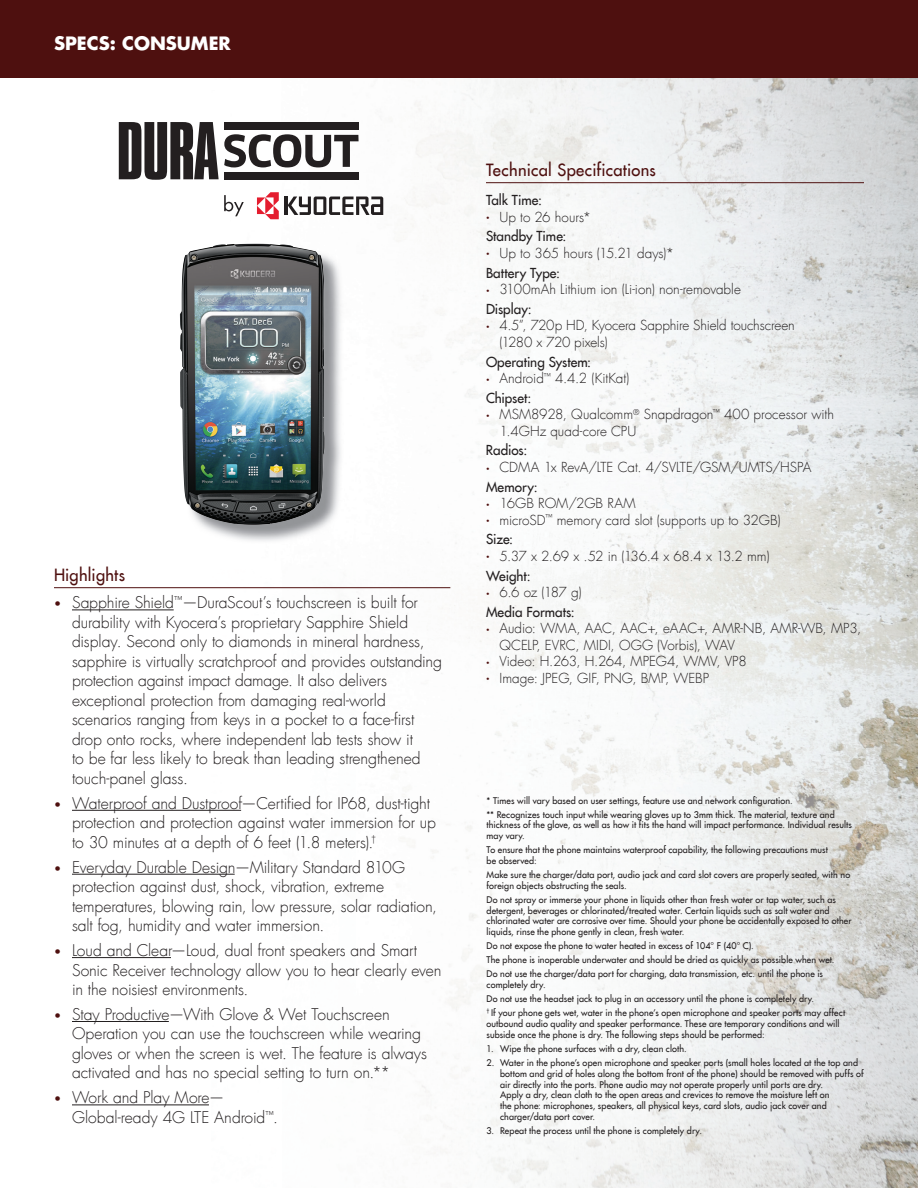
<style>
.page{position:relative;width:918px;height:1188px;background:#fff}
.page>*{position:absolute;margin:0;border:0;box-sizing:border-box;transform-origin:0 0}
.t1{font:700 18px "Futura LT";color:#fff}
.t2{font:16.5px "Futura LT";letter-spacing:.015em;color:#4e100f}
.t3{font:300 15.75px/19.5px "Futura LT";letter-spacing:-.01em;color:#231f20}
.t4{font:300 13.5px/19.8px "Futura LT";color:#231f20}
.t5{font:13.5px/19.8px "Futura LT";color:#231f20}
.t6{font:300 13.5px/19.8px "Futura LT";letter-spacing:-.02em;color:#231f20}
.t7{font:9px/10.8px "Futura LT";letter-spacing:.015em;color:#231f20}
.s1{font-weight:400;font-size:12px;color:#4e100f}
.s2{font-weight:400;font-size:6px;color:#4e100f}
.s3{font-weight:400}
.s4{font-size:6px;color:#4e100f}
.s5{font-weight:300}
</style>
<div class="page">
<img style="left:102px;top:570px;width:816px;height:618px">
<img style="left:455px;top:518px;width:463px;height:52px">
<img style="left:235px;top:78px;width:377px;height:182px">
<img style="left:415px;top:260px;width:197px;height:257px">
<img style="left:612px;top:78px;width:306px;height:440px">
<div style="left:0;top:0;width:918px;height:78px;background:#4e100f"></div>
<hr style="left:486px;top:182px;width:378px;height:1px;background:#4e100f">
<img style="left:182px;top:246px;width:162px;height:295px">
<img style="left:180px;top:244px;width:74px;height:162px">
<hr style="left:54px;top:587px;width:396px;height:1px;background:#4e100f">
<hr style="left:72px;top:610px;width:102px;height:1px;background:#231f20">
<hr style="left:72px;top:810px;width:169px;height:1px;background:#231f20">
<hr style="left:72px;top:874px;width:163px;height:1px;background:#231f20">
<hr style="left:72px;top:957px;width:99px;height:1px;background:#231f20">
<hr style="left:72px;top:1021px;width:97px;height:1px;background:#231f20">
<hr style="left:72px;top:1105px;width:137px;height:1px;background:#231f20">
<svg style="left:224px;top:195px;width:20px;height:21px"></svg>
<hr style="left:284px;top:197px;width:3px;height:18px;background:#231f20">
<svg style="left:288px;top:197px;width:95px;height:18px"></svg>
<svg style="left:257px;top:192px;width:22px;height:27px"></svg>
<svg style="left:119px;top:122px;width:240px;height:58px"></svg>
<div style="left:224px;top:172px;width:135px;height:7px;background:#231f20"></div>
<div style="left:224px;top:122px;width:135px;height:7px;background:#231f20"></div>
<h1 class="t1" style="left:54px;top:31px;width:178px">SPECS: CONSUMER</h1>
<h2 class="t2" style="left:54px;top:564px;width:73px">Highlights</h2>
<p class="t3" style="left:72px;top:593px;width:371px;text-indent:-18px"><span class="s1">•</span> Sapphire Shield<sup>™</sup>—DuraScout’s touchscreen is built for durability with Kyocera’s proprietary Sapphire Shield display. Second only to diamonds in mineral hardness, sapphire is virtually scratchproof and provides outstanding protection against impact damage. It also delivers exceptional protection from damaging real-world scenarios ranging from keys in a pocket to a face-first drop onto rocks, where independent lab tests show it<br>to be far less likely to break than leading strengthened touch-panel glass.</p>
<h3 class="t3" style="left:72px;top:794px;width:366px;text-indent:-18px"><span class="s1">•</span> Waterproof and Dustproof—Certified for IP68, dust-tight protection and protection against water immersion for up to 30 minutes at a depth of 6 feet (1.8 meters).<sup>†</sup></h3>
<h3 class="t3" style="left:72px;top:858px;width:367px;text-indent:-18px"><span class="s1">•</span> Everyday Durable Design—Military Standard 810G protection against dust, shock, vibration, extreme temperatures, blowing rain, low pressure, solar radiation, salt fog, humidity and water immersion.</h3>
<h3 class="t3" style="left:72px;top:941px;width:371px;text-indent:-18px"><span class="s1">•</span> Loud and Clear—Loud, dual front speakers and Smart<br>Sonic Receiver technology allow you to hear clearly even in the noisiest environments.</h3>
<h3 class="t3" style="left:72px;top:1005px;width:356px;text-indent:-18px"><span class="s1">•</span> Stay Productive—With Glove &amp; Wet Touchscreen Operation you can use the touchscreen while wearing gloves or when the screen is wet. The feature is always activated and has no special setting to turn on.**</h3>
<h3 class="t3" style="left:72px;top:1088px;width:208px;text-indent:-18px"><span class="s1">•</span> Work and Play More—<br>Global-ready 4G LTE Android<sup>™</sup>.</h3>
<h2 class="t2" style="left:486px;top:159px;width:171px">Technical Specifications</h2>
<h3 class="t5" style="left:486px;top:190px;width:57px">Talk Time:</h3>
<h3 class="t4" style="left:486px;top:207px;width:107px"><span class="s2">•</span> Up to 26 hours*<br><span class="s3">Standby Time:</span></h3>
<h3 class="t4" style="left:486px;top:243px;width:190px"><span class="s2">•</span> Up to 365 hours (15.21 days)*<br><span class="s3">Battery Type:</span></h3>
<h3 class="t4" style="left:486px;top:280px;width:256px"><span class="s2">•</span> 3100mAh Lithium ion (Li-ion) non-removable<br><span class="s3">Display:</span></h3>
<h3 class="t4" style="left:500px;top:318px;width:297px;line-height:16.5px;text-indent:-14px"><span class="s2">•</span> 4.5”, 720p HD, Kyocera Sapphire Shield touchscreen (1280 x 720 pixels)</h3>
<h3 class="t5" style="left:486px;top:352px;width:107px">Operating System:</h3>
<h3 class="t4" style="left:486px;top:369px;width:145px"><span class="s2">•</span> Android<sup>™</sup> 4.4.2 (KitKat)<br><span class="s3">Chipset:</span></h3>
<h3 class="t4" style="left:499px;top:406px;width:336px;line-height:16.5px;text-indent:-13px"><span class="s2">•</span> MSM8928, Qualcomm<sup>®</sup> Snapdragon<sup>™</sup> 400 processor with<br>1.4GHz quad-core CPU</h3>
<h3 class="t5" style="left:486px;top:441px;width:43px">Radios:</h3>
<h3 class="t4" style="left:486px;top:458px;width:327px"><span class="s2">•</span> CDMA 1x RevA/LTE Cat. 4/SVLTE/GSM/UMTS/HSPA<br><span class="s3">Memory:</span></h3>
<h3 class="t4" style="left:486px;top:494px;width:151px"><span class="s2">•</span> 16GB ROM/2GB RAM</h3>
<h3 class="t4" style="left:486px;top:510px;width:296px"><span class="s2">•</span> microSD<sup>™</sup> memory card slot (supports up to 32GB)<br><span class="s3">Size:</span></h3>
<h3 class="t6" style="left:486px;top:547px;width:285px"><span class="s2">•</span> 5.37 x 2.69 x .52 in (136.4 x 68.4 x 13.2 mm)<br><span class="s3">Weight:</span></h3>
<h3 class="t5" style="left:486px;top:582px;width:97px"><span class="s4">•</span> <span class="s5">6.6 oz (187 g)<br></span>Media Formats:</h3>
<h3 class="t4" style="left:500px;top:621px;width:363px;line-height:16.5px;text-indent:-14px"><span class="s2">•</span> Audio: WMA, AAC, AAC+, eAAC+, AMR-NB, AMR-WB, MP3,<br>QCELP, EVRC, MIDI, OGG (Vorbis), WAV</h3>
<h3 class="t4" style="left:486px;top:652px;width:262px"><span class="s2">•</span> Video: H.263, H.264, MPEG4, WMV, VP8</h3>
<h3 class="t4" style="left:486px;top:669px;width:225px"><span class="s2">•</span> Image: JPEG, GIF, PNG, BMP, WEBP</h3>
<p class="t7" style="left:487px;top:793px;width:350px;line-height:14.1px">* Times will vary based on user settings, feature use and network configuration.<br>** Recognizes touch input while wearing gloves up to 3mm thick. The material, texture and</p>
<p class="t7" style="left:487px;top:820px;width:367px">thickness of the glove, as well as how it fits the hand will impact performance. Individual results may vary.</p>
<p class="t7" style="left:487px;top:844px;width:343px">To ensure that the phone maintains waterproof capability, the following precautions must be observed:</p>
<p class="t7" style="left:487px;top:869px;width:365px">Make sure the charger/data port, audio jack and card slot covers are properly seated, with no foreign objects obstructing the seals.</p>
<p class="t7" style="left:487px;top:894px;width:367px">Do not spray or immerse your phone in liquids other than fresh water or tap water, such as detergent, beverages or chlorinated/treated water. Certain liquids such as salt water and chlorinated water are corrosive over time. Should your phone be accidentally exposed to other liquids, rinse the phone gently in clean, fresh water.</p>
<p class="t7" style="left:487px;top:939px;width:350px;line-height:14.1px">Do not expose the phone to water heated in excess of 104° F (40° C).<br>The phone is inoperable underwater and should be dried as quickly as possible when wet.<br>Do not use the charger/data port for charging, data transmission, etc. until the phone is</p>
<p class="t7" style="left:487px;top:978px;width:360px;line-height:14.1px">completely dry.<br>Do not use the headset jack to plug in an accessory until the phone is completely dry.<br><sup>†</sup> If your phone gets wet, water in the phone’s open microphone and speaker ports may affect</p>
<p class="t7" style="left:487px;top:1018px;width:355px">outbound audio quality and speaker performance. These are temporary conditions and will subside once the phone is dry. The following steps should be performed:</p>
<p class="t7" style="left:487px;top:1043px;width:202px">1. Wipe the phone surfaces with a dry, clean cloth.</p>
<p class="t7" style="left:500px;top:1057px;width:365px;text-indent:-14px">2. Water in the phone’s open microphone and speaker ports (small holes located at the top and bottom and grid of holes along the bottom front of the phone) should be removed with puffs of air directly into the ports. Phone audio may not operate properly until ports are dry.<br>Apply a dry, clean cloth to the open areas and crevices to remove the moisture left on<br>the phone: microphones, speakers, all physical keys, card slots, audio jack cover and charger/data port cover.</p>
<p class="t7" style="left:487px;top:1125px;width:217px">3. Repeat the process until the phone is completely dry.</p>
</div>
